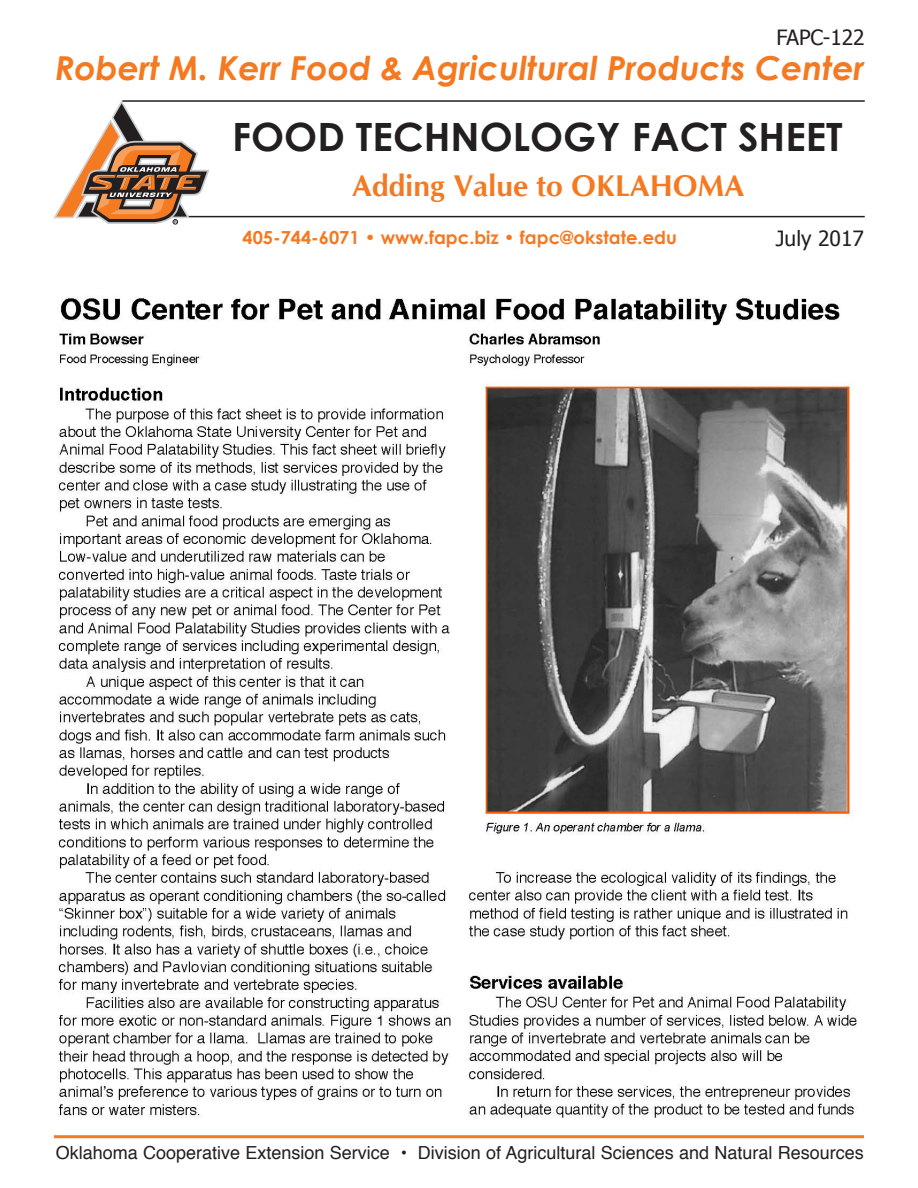
<style>
.page{position:relative;width:918px;height:1188px;background:#fff}
.page>*{position:absolute;margin:0;border:0;box-sizing:border-box;transform-origin:0 0}
.t1{font:700 39px "Century Gothic";color:#231f20}
.t2{font:italic 700 33px "Century Gothic";color:#f47921}
.t3{font:700 30px "CG Omega";color:#f47921}
.t4{font:21px "Tahoma";color:#231f20}
.t5{font:18px "Helvetica";color:#231f20}
.t6{font:700 18px "Century Gothic";color:#f47921}
</style>
<div class="page">
<img style="left:57px;top:296px;width:800px;height:822px">
<hr style="left:54px;top:1135px;width:810px;height:3px;background:#f47921">
<hr style="left:122px;top:100px;width:743px;height:2px;background:#231f20">
<hr style="left:187px;top:216px;width:678px;height:1px;background:#231f20">
<svg style="left:53px;top:100px;width:156px;height:124px"></svg>
<p class="t4" style="left:776px;top:24px;width:90px">FAPC-122</p>
<p class="t2" style="left:55px;top:47px;width:811px">Robert M. Kerr Food &amp; Agricultural Products Center</p>
<p class="t1" style="left:232px;top:113px;width:612px">FOOD TECHNOLOGY FACT SHEET</p>
<p class="t3" style="left:352px;top:167px;width:394px">Adding Value to OKLAHOMA</p>
<p class="t6" style="left:243px;top:226px;width:436px">405-744-6071 • www.fapc.biz • fapc@okstate.edu</p>
<p class="t4" style="left:776px;top:224px;width:90px">July 2017</p>
<p class="t5" style="left:56px;top:1138px;width:810px">Oklahoma Cooperative Extension Service • Division of Agricultural Sciences and Natural Resources</p>
</div>
